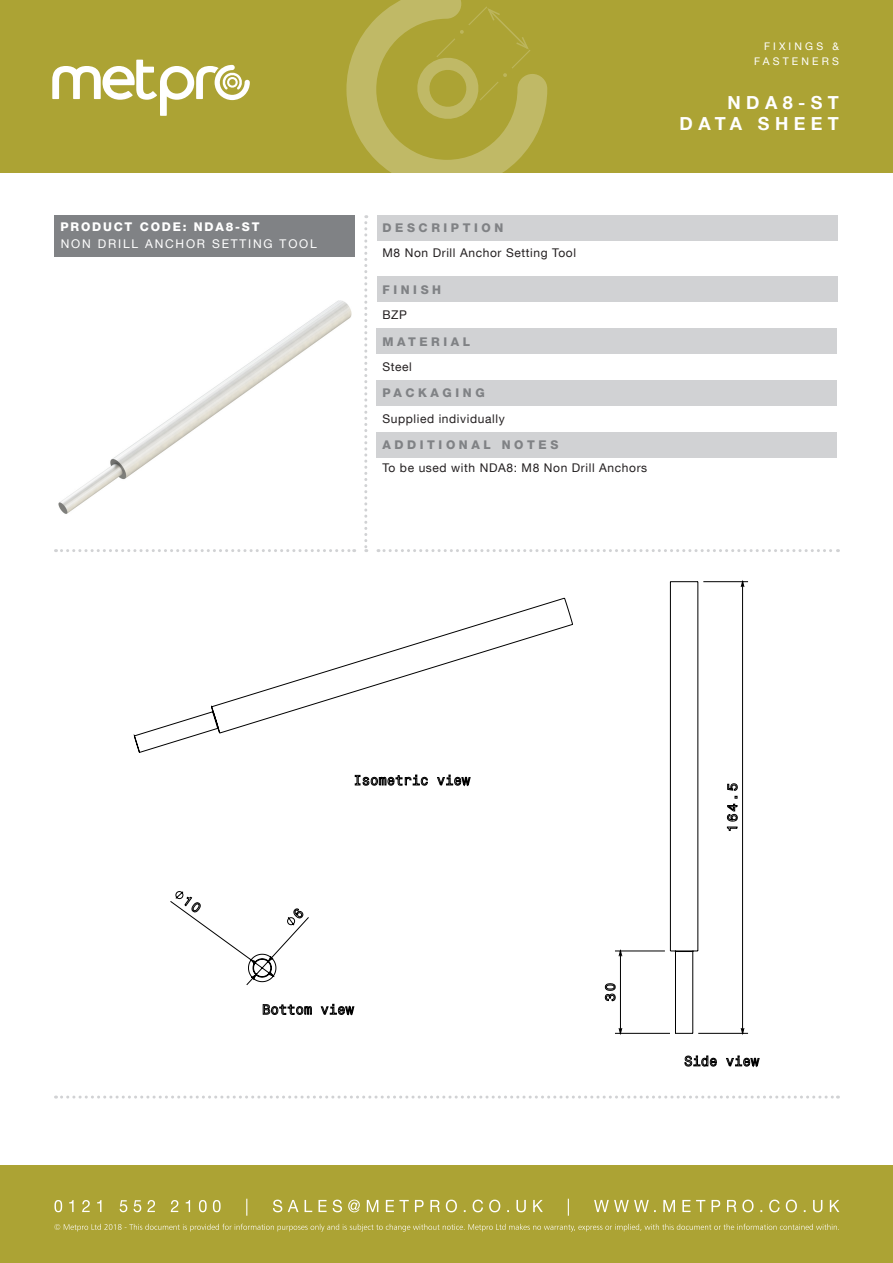
<style>
.page{position:relative;width:893px;height:1263px;background:#fff}
.page>*{position:absolute;margin:0;border:0;box-sizing:border-box;transform-origin:0 0}
.t1{font:700 18px "Helvetica Neue LT Com";letter-spacing:.3em;color:#fff}
.t2{font:12px "Helvetica Neue LT Com";letter-spacing:.05em;color:#231f20}
.t3{font:800 12px "Helvetica Neue LT Com";letter-spacing:.3em;color:#808285}
.t4{font:12px "Helvetica Neue LT Com";letter-spacing:.15em;color:#fff}
.t5{font:800 12px "Helvetica Neue LT Com";letter-spacing:.15em;color:#fff}
.t6{font:10.5px "Helvetica Neue LT Com";letter-spacing:.3em;color:#fff}
</style>
<div class="page">
<div style="left:0;top:1165px;width:893px;height:98px;background:#aca334"></div>
<svg style="left:54px;top:1224px;width:785px;height:7px"></svg>
<svg style="left:54px;top:1199px;width:785px;height:17px"></svg>
<div style="left:0;top:0;width:893px;height:172px;background:#aca334"></div>
<svg style="left:52px;top:60px;width:198px;height:56px"></svg>
<svg style="left:364px;top:215px;width:3px;height:337px"></svg>
<svg style="left:56px;top:549px;width:299px;height:3px"></svg>
<svg style="left:378px;top:549px;width:460px;height:3px"></svg>
<svg style="left:62px;top:1095px;width:776px;height:3px"></svg>
<svg style="left:346px;top:0;width:201px;height:173px"></svg>
<div style="left:376px;top:215px;width:461px;height:25px;background:#d1d2d4"></div>
<div style="left:55px;top:215px;width:300px;height:41px;background:#808285"></div>
<div style="left:376px;top:277px;width:461px;height:25px;background:#d1d2d4"></div>
<div style="left:376px;top:329px;width:461px;height:25px;background:#d1d2d4"></div>
<div style="left:376px;top:381px;width:461px;height:25px;background:#d1d2d4"></div>
<div style="left:376px;top:432px;width:461px;height:26px;background:#d1d2d4"></div>
<img style="left:58px;top:300px;width:294px;height:214px">
<svg style="left:134px;top:581px;width:626px;height:486px"></svg>
<p class="t5" style="left:61px;top:220px;width:200px">PRODUCT CODE: NDA8-ST</p>
<p class="t4" style="left:61px;top:236px;width:257px">NON DRILL ANCHOR SETTING TOOL</p>
<p class="t6" style="left:764px;top:40px;width:76px">FIXINGS &amp;</p>
<p class="t6" style="left:754px;top:55px;width:86px">FASTENERS</p>
<p class="t1" style="left:727px;top:91px;width:113px">NDA8-ST</p>
<p class="t1" style="left:680px;top:112px;width:161px">DATA SHEET</p>
<p class="t3" style="left:382px;top:221px;width:122px">DESCRIPTION</p>
<p class="t2" style="left:382px;top:245px;width:195px">M8 Non Drill Anchor Setting Tool</p>
<p class="t3" style="left:382px;top:282px;width:60px">FINISH</p>
<p class="t2" style="left:382px;top:307px;width:26px">BZP</p>
<p class="t3" style="left:382px;top:334px;width:89px">MATERIAL</p>
<p class="t2" style="left:382px;top:359px;width:31px">Steel</p>
<p class="t3" style="left:382px;top:386px;width:104px">PACKAGING</p>
<p class="t2" style="left:382px;top:411px;width:124px">Supplied individually</p>
<p class="t3" style="left:382px;top:438px;width:178px">ADDITIONAL NOTES</p>
<p class="t2" style="left:382px;top:460px;width:266px">To be used with NDA8: M8 Non Drill Anchors</p>
</div>
